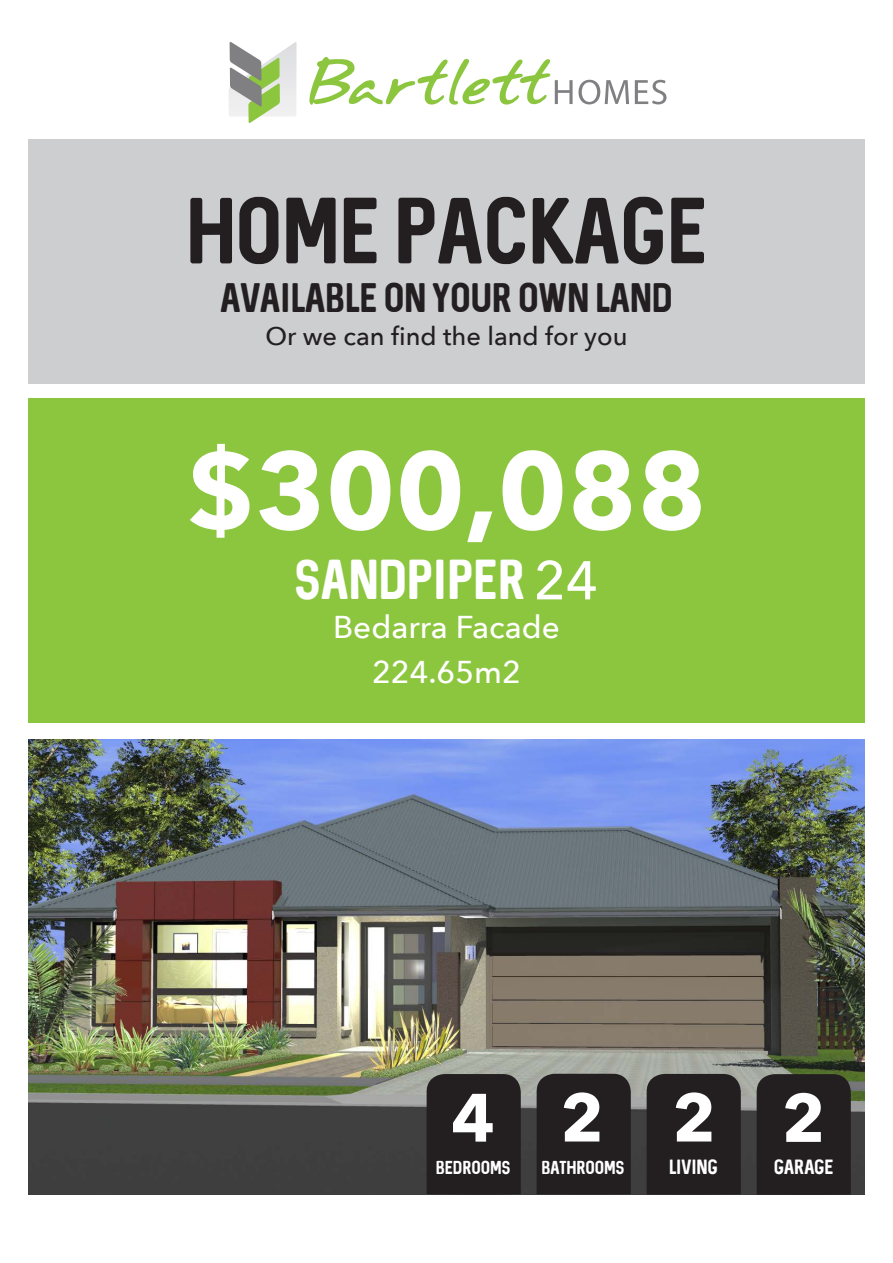
<style>
.page{position:relative;width:893px;height:1263px;background:#fff}
.page>*{position:absolute;margin:0;border:0;box-sizing:border-box;transform-origin:0 0}
.t1{font:700 108px "Avenir Next";color:#fff}
.t2{font:75px "Sequel";color:#231f20}
.t3{font:700 67.5px "Avenir Next";color:#fff}
.t4{font:45px "Sequel";color:#fff}
.t5{font:33px "Sequel";color:#231f20}
.t6{font:500 31.5px "Avenir Next";color:#fff}
.t7{font:500 25.5px "Avenir Next";color:#231f20}
.t8{font:16.5px "Sequel";color:#fff}
.t9{font:15px "Sequel";color:#fff}
.s1{font-family:"Avenir Next";font-weight:500;font-size:54px}
</style>
<div class="page">
<div style="left:0;top:399px;width:893px;height:324px;background:#8bc63e"></div>
<div style="left:0;top:140px;width:893px;height:244px;background:#cdced0"></div>
<img style="left:28px;top:739px;width:837px;height:456px">
<div style="left:537px;top:1074px;width:94px;height:121px;background:#231f20"></div>
<div style="left:427px;top:1074px;width:94px;height:121px;background:#231f20"></div>
<div style="left:757px;top:1074px;width:94px;height:121px;background:#231f20"></div>
<div style="left:0;top:0;width:27px;height:1263px;background:#fff"></div>
<div style="left:866px;top:0;width:27px;height:1263px;background:#fff"></div>
<img style="left:229px;top:42px;width:68px;height:74px">
<svg style="left:309px;top:57px;width:320px;height:48px"></svg>
<svg style="left:635px;top:80px;width:31px;height:24px"></svg>
<svg style="left:230px;top:42px;width:50px;height:80px"></svg>
<div style="left:647px;top:1074px;width:94px;height:121px;background:#231f20"></div>
<p class="t2" style="left:186px;top:180px;width:523px">HOME PACKAGE</p>
<p class="t5" style="left:220px;top:275px;width:454px">AVAILABLE ON YOUR OWN LAND</p>
<p class="t7" style="left:265px;top:314px;width:364px">Or we can find the land for you</p>
<p class="t1" style="left:186px;top:397px;width:522px">$300,088</p>
<p class="t4" style="left:295px;top:549px;width:304px">SANDPIPER <span class="s1">24</span></p>
<p class="t6" style="left:333px;top:601px;width:228px">Bedarra Facade</p>
<p class="t6" style="left:372px;top:645px;width:150px">224.65m2</p>
<p class="t3" style="left:451px;top:1059px;width:45px">4</p>
<p class="t3" style="left:560px;top:1059px;width:45px">2</p>
<p class="t3" style="left:782px;top:1060px;width:45px">2</p>
<p class="t9" style="left:541px;top:1157px;width:85px">BATHROOMS</p>
<p class="t8" style="left:774px;top:1156px;width:61px">GARAGE</p>
<p class="t3" style="left:672px;top:1059px;width:45px">2</p>
<p class="t8" style="left:669px;top:1156px;width:50px">LIVING</p>
<p class="t9" style="left:436px;top:1157px;width:76px">BEDROOMS</p>
</div>
